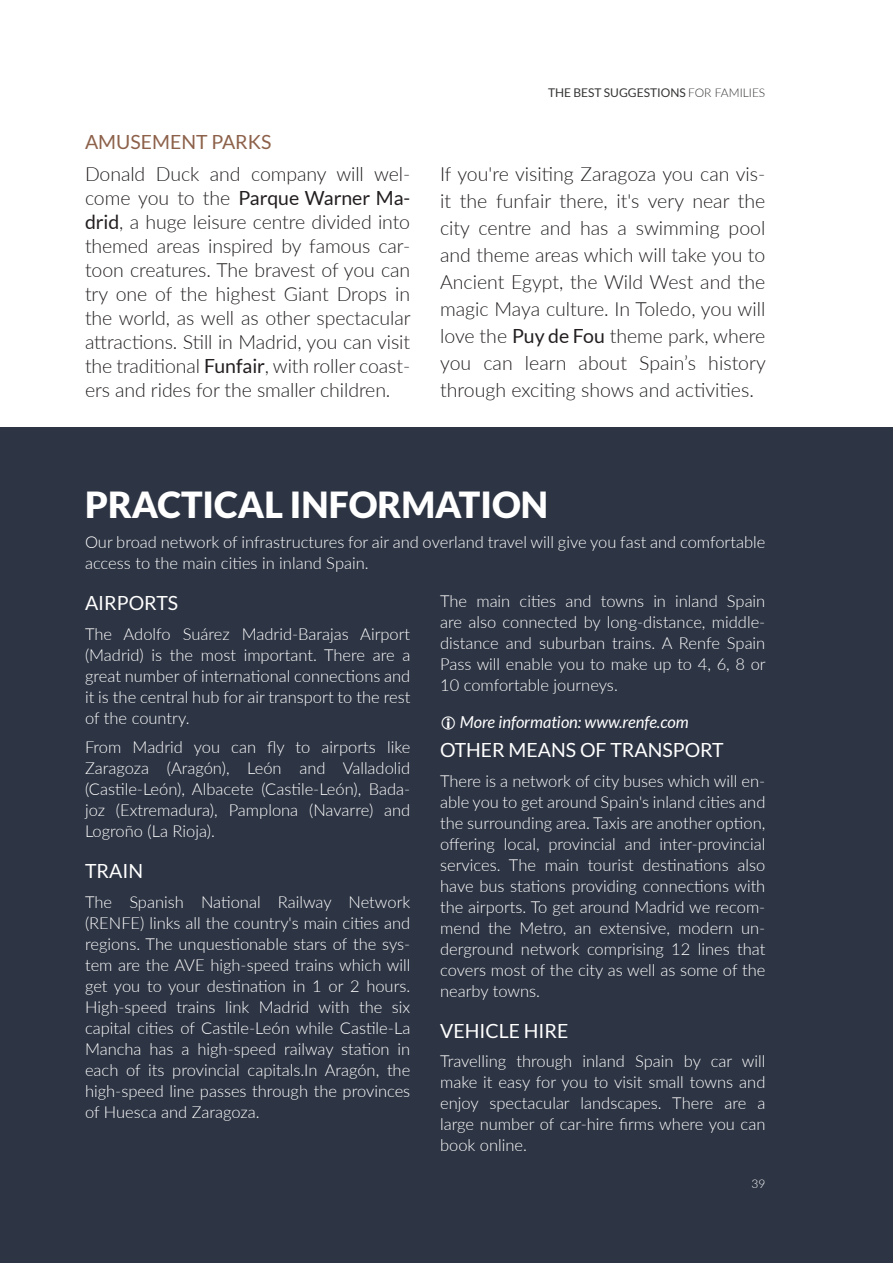
<style>
.page{position:relative;width:893px;height:1263px;background:#fff}
.page>*{position:absolute;margin:0;border:0;box-sizing:border-box;transform-origin:0 0}
.t1{font:900 36px "Lato";color:#fff}
.Body{font:300 19.5px/24px "Lato";letter-spacing:-.005em;color:#231f20;text-align:justify}
.Body-2{font:19.5px "Lato";color:#fff}
.t2{font:19.5px "Lato";color:#8d614a}
.Body-3{font:300 16.5px/21px "Lato";color:#fff;text-align:justify}
.t3{font:italic 16.5px "Lato";color:#fff}
.t4{font:12px "Lato";color:#353534}
.t5{font:300 12px "Lato";color:#fff}
.s1{font-weight:300}
.s2{font-weight:400}
</style>
<div class="page">
<div style="left:0;top:427px;width:893px;height:836px;background:#2d3443"></div>
<p class="t4" style="left:548px;top:86px;width:219px">THE BEST SUGGESTIONS <span class="s1">FOR FAMILIES</span></p>
<h3 class="t2" style="left:85px;top:131px;width:188px">AMUSEMENT PARKS</h3>
<p class="Body" style="left:85px;top:162px;width:327px">Donald Duck and company will wel&shy;come you to the <span class="s2">Parque Warner Ma&shy;drid</span>, a huge leisure centre divided into themed areas inspired by famous car&shy;toon creatures. The bravest of you can try one of the highest Giant Drops in the world, as well as other spectacular attractions. Still in Madrid, you can visit the traditional <span class="s2">Funfair</span>, with roller coast&shy;ers and rides for the smaller children.</p>
<p class="Body" style="left:440px;top:159px;width:327px;line-height:27.2px">If you're visiting Zaragoza you can vis&shy;it the funfair there, it's very near the city centre and has a swimming pool and theme areas which will take you to Ancient Egypt, the Wild West and the magic Maya culture. In Toledo, you will love the <span class="s2">Puy de Fou</span> theme park, where you can learn about Spain’s history through exciting shows and activities.</p>
<h1 class="t1" style="left:85px;top:484px;width:464px">PRACTICAL INFORMATION</h1>
<p class="Body-3" style="left:85px;top:531px;width:682px">Our broad network of infrastructures for air and overland travel will give you fast and comfortable access to the main cities in inland Spain.</p>
<h3 class="Body-2" style="left:85px;top:592px;width:95px">AIRPORTS</h3>
<p class="Body-3" style="left:85px;top:622px;width:327px">The Adolfo Suárez Madrid-Barajas Airport (Madrid) is the most important. There are a great number of international connections and it is the central hub for air transport to the rest of the country.</p>
<p class="Body-3" style="left:85px;top:736px;width:327px">From Madrid you can fly to airports like Zaragoza (Aragón), León and Valladolid (Castile-León), Albacete (Castile-León), Bada&shy;joz (Extremadura), Pamplona (Navarre) and Logroño (La Rioja).</p>
<h3 class="Body-2" style="left:85px;top:860px;width:60px">TRAIN</h3>
<p class="Body-3" style="left:85px;top:890px;width:327px">The Spanish National Railway Network (RENFE) links all the country's main cities and regions. The unquestionable stars of the sys&shy;tem are the AVE high-speed trains which will get you to your destination in 1 or 2 hours.<br>High-speed trains link Madrid with the six capital cities of Castile-León while Castile-La Mancha has a high-speed railway station in each of its provincial capitals.In Aragón, the high-speed line passes through the provinces of Huesca and Zaragoza.</p>
<p class="Body-3" style="left:440px;top:590px;width:327px">The main cities and towns in inland Spain are also connected by long-distance, middle&shy;distance and suburban trains. A Renfe Spain Pass will enable you to make up to 4, 6, 8 or 10 comfortable journeys.</p>
<p class="t3" style="left:460px;top:712px;width:231px">More information: www.renfe.com</p>
<p class="Body-2" style="left:440px;top:739px;width:285px">OTHER MEANS OF TRANSPORT</p>
<p class="Body-3" style="left:440px;top:769px;width:327px">There is a network of city buses which will en&shy;able you to get around Spain's inland cities and the surrounding area. Taxis are another option, offering local, provincial and inter-provincial services. The main tourist destinations also have bus stations providing connections with the airports. To get around Madrid we recom&shy;mend the Metro, an extensive, modern un&shy;derground network comprising 12 lines that covers most of the city as well as some of the nearby towns.</p>
<h3 class="Body-2" style="left:440px;top:1020px;width:130px">VEHICLE HIRE</h3>
<p class="Body-3" style="left:440px;top:1050px;width:327px">Travelling through inland Spain by car will make it easy for you to visit small towns and enjoy spectacular landscapes. There are a large number of car-hire firms where you can book online.</p>
<p class="t5" style="left:751px;top:1175px;width:15px">39</p>
</div>
